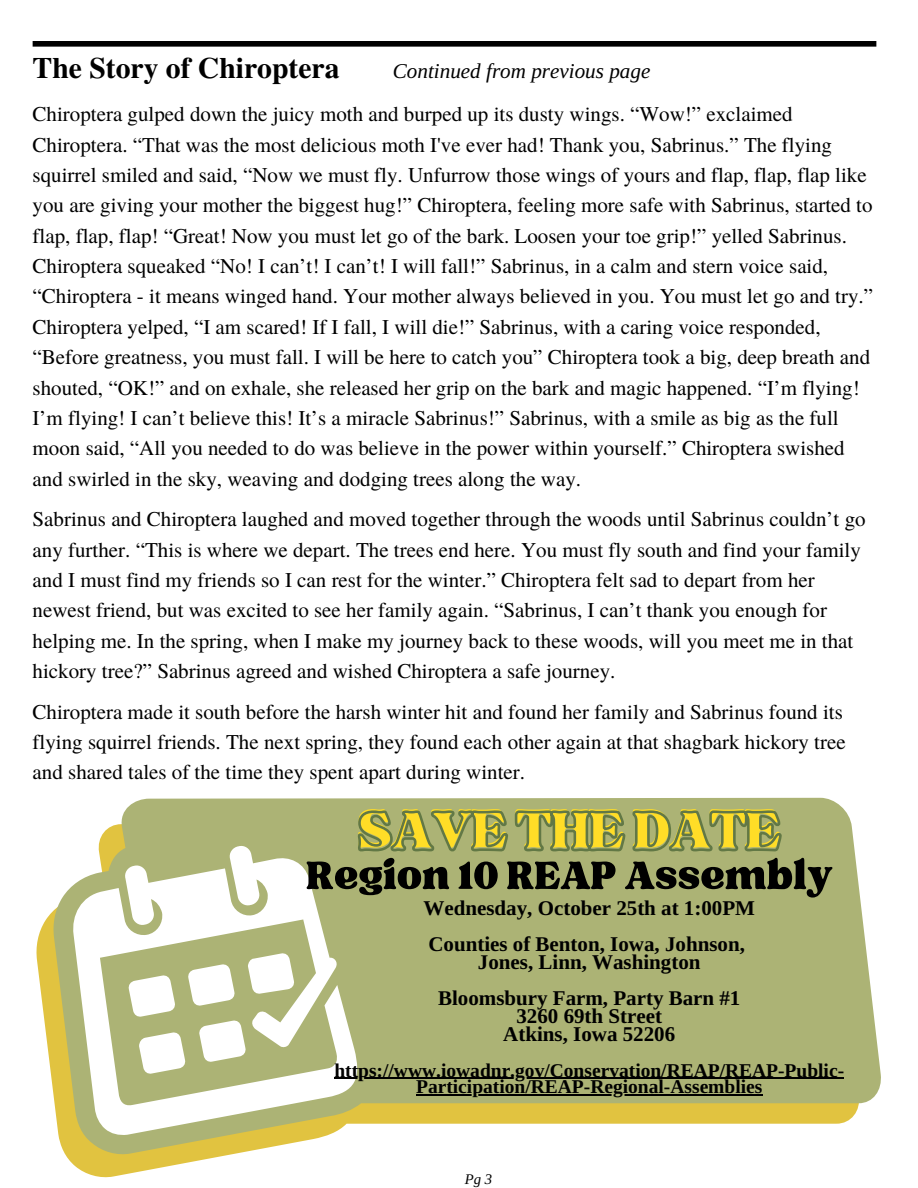
<style>
.page{position:relative;width:918px;height:1188px;background:#fff}
.page>*{position:absolute;margin:0;border:0;box-sizing:border-box;transform-origin:0 0}
.t1{font:75px "TAN Tangkiwood Display";letter-spacing:-.02em;color:#ffdd27}
.t2{font:54px "TAN Tangkiwood Display";color:#000}
.t3{font:700 29.7px "Te X Gyre Termes";color:#000}
.t4{font:italic 21.15px "Libra Serif Modern";color:#000}
.t5{font:21px/30.3px "Te X Gyre Termes";color:#000}
.t6{font:700 21px "Libra Serif Modern";color:#000}
.t7{font:700 19.5px/16.8px "Libra Serif Modern";color:#000;text-align:center}
.t8{font:italic 14.7px "Libra Serif Modern";color:#000}
</style>
<div class="page">
<div style="left:33px;top:41px;width:843px;height:6px;background:#000"></div>
<svg style="left:36px;top:912px;width:186px;height:266px"></svg>
<svg style="left:52px;top:798px;width:829px;height:358px;background:#bcbe84"></svg>
<svg style="left:71px;top:845px;width:291px;height:291px;fill:#acb375"></svg>
<svg style="left:128px;top:975px;width:48px;height:42px"></svg>
<svg style="left:188px;top:964px;width:47px;height:42px"></svg>
<svg style="left:248px;top:953px;width:47px;height:41px"></svg>
<svg style="left:139px;top:1032px;width:47px;height:42px"></svg>
<svg style="left:199px;top:1020px;width:47px;height:42px"></svg>
<svg style="left:356px;top:808px;width:427px;height:46px;background:#96a166"></svg>
<hr style="left:334px;top:1078px;width:510px;height:1px;background:#000">
<hr style="left:416px;top:1095px;width:346px;height:1px;background:#000">
<p class="t3" style="left:33px;top:45px;width:308px">The Story of Chiroptera</p>
<p class="t4" style="left:393px;top:60px;width:259px">Continued from previous page</p>
<p class="t5" style="left:33px;top:98px;width:842px">Chiroptera gulped down the juicy moth and burped up its dusty wings. “Wow!” exclaimed Chiroptera. “That was the most delicious moth I've ever had! Thank you, Sabrinus.” The flying squirrel smiled and said, “Now we must fly. Unfurrow those wings of yours and flap, flap, flap like you are giving your mother the biggest hug!” Chiroptera, feeling more safe with Sabrinus, started to flap, flap, flap! “Great! Now you must let go of the bark. Loosen your toe grip!” yelled Sabrinus.<br>Chiroptera squeaked “No! I can’t! I can’t! I will fall!” Sabrinus, in a calm and stern voice said, “Chiroptera - it means winged hand. Your mother always believed in you. You must let go and try.” Chiroptera yelped, “I am scared! If I fall, I will die!” Sabrinus, with a caring voice responded, “Before greatness, you must fall. I will be here to catch you” Chiroptera took a big, deep breath and shouted, “OK!” and on exhale, she released her grip on the bark and magic happened. “I’m flying!<br>I’m flying! I can’t believe this! It’s a miracle Sabrinus!” Sabrinus, with a smile as big as the full moon said, “All you needed to do was believe in the power within yourself.” Chiroptera swished and swirled in the sky, weaving and dodging trees along the way.</p>
<p class="t5" style="left:33px;top:503px;width:835px">Sabrinus and Chiroptera laughed and moved together through the woods until Sabrinus couldn’t go any further. “This is where we depart. The trees end here. You must fly south and find your family and I must find my friends so I can rest for the winter.” Chiroptera felt sad to depart from her newest friend, but was excited to see her family again. “Sabrinus, I can’t thank you enough for helping me. In the spring, when I make my journey back to these woods, will you meet me in that hickory tree?” Sabrinus agreed and wished Chiroptera a safe journey.</p>
<p class="t5" style="left:33px;top:695px;width:815px">Chiroptera made it south before the harsh winter hit and found her family and Sabrinus found its flying squirrel friends. The next spring, they found each other again at that shagbark hickory tree and shared tales of the time they spent apart during winter.</p>
<p class="t1" style="left:357px;top:801px;width:425px">SAVETHEDATE</p>
<p class="t2" style="left:306px;top:855px;width:528px">Region 10 REAP Assembly</p>
<p class="t6" style="left:424px;top:895px;width:333px">Wednesday, October 25th at 1:00PM</p>
<p class="t6" style="left:428px;top:931px;width:318px">Counties of Benton, Iowa, Johnson,</p>
<p class="t6" style="left:478px;top:949px;width:224px">Jones, Linn, Washington</p>
<p class="t6" style="left:438px;top:985px;width:304px">Bloomsbury Farm, Party Barn #1</p>
<p class="t6" style="left:516px;top:1003px;width:147px">3260 69th Street</p>
<p class="t6" style="left:503px;top:1021px;width:173px">Atkins, Iowa 52206</p>
<p class="t7" style="left:334px;top:1061px;width:511px">https://www.iowadnr.gov/Conservation/REAP/REAP-Public-<br>Participation/REAP-Regional-Assemblies</p>
<p class="t8" style="left:465px;top:1171px;width:29px">Pg 3</p>
</div>
